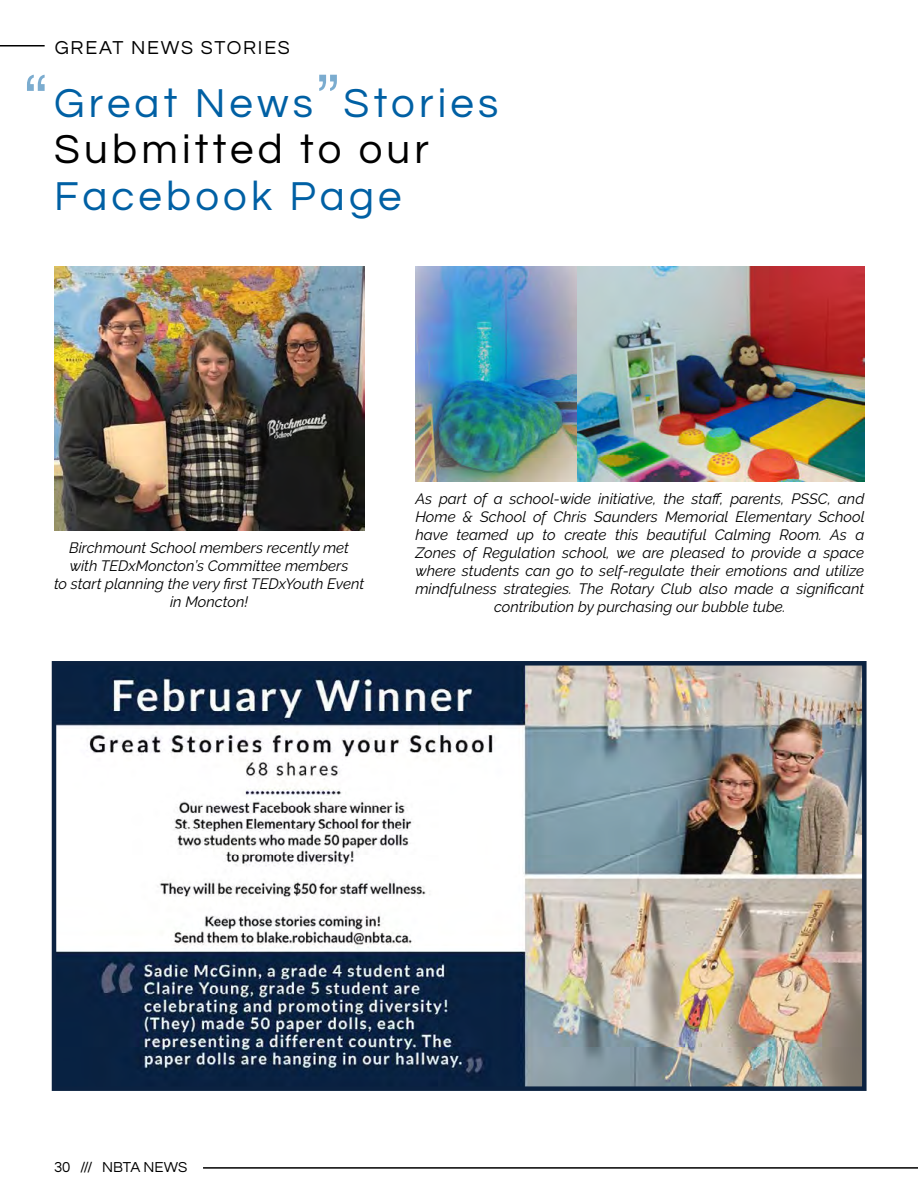
<style>
.page{position:relative;width:918px;height:1188px;background:#fff}
.page>*{position:absolute;margin:0;border:0;box-sizing:border-box;transform-origin:0 0}
.t1{font:42px "Questrial";letter-spacing:.1em;color:#0060a4}
.t2{font:42px "Questrial";letter-spacing:.1em;color:#000}
.t3{font:19.5px "Questrial";letter-spacing:.09em;color:#000}
.t4{font:italic 15px/18px "Raleway";color:#000;text-align:center}
.t5{font:15px "Questrial";color:#000}
</style>
<div class="page">
<hr style="left:0;top:45px;width:45px;height:1px;background:#000">
<hr style="left:203px;top:1167px;width:715px;height:2px;background:#000">
<img style="left:54px;top:266px;width:310px;height:264px">
<svg style="left:27px;top:75px;width:18px;height:16px"></svg>
<svg style="left:319px;top:75px;width:18px;height:16px"></svg>
<img style="left:415px;top:266px;width:449px;height:216px">
<img style="left:57px;top:666px;width:805px;height:420px">
<div style="left:52px;top:661px;width:815px;height:430px;border:4px solid #0b2241"></div>
<h2 class="t3" style="left:55px;top:38px;width:237px">GREAT NEWS STORIES</h2>
<h1 class="t1" style="left:54px;top:82px;width:446px">Great News Stories</h1>
<h1 class="t2" style="left:54px;top:129px;width:376px">Submitted to our</h1>
<h1 class="t1" style="left:54px;top:175px;width:349px">Facebook Page</h1>
<p class="t4" style="left:54px;top:538px;width:312px">Birchmount School members recently met with TEDxMoncton’s Committee members<br>to start planning the very first TEDxYouth Event in Moncton!</p>
<p class="t4" style="left:415px;top:490px;width:451px">As part of a school-wide initiative, the staff, parents, PSSC, and Home &amp; School of Chris Saunders Memorial Elementary School have teamed up to create this beautiful Calming Room. As a Zones of Regulation school, we are pleased to provide a space where students can go to self-regulate their emotions and utilize mindfulness strategies. The Rotary Club also made a significant contribution by purchasing our bubble tube.</p>
<p class="t5" style="left:54px;top:1160px;width:135px">30 /// NBTA NEWS</p>
</div>
